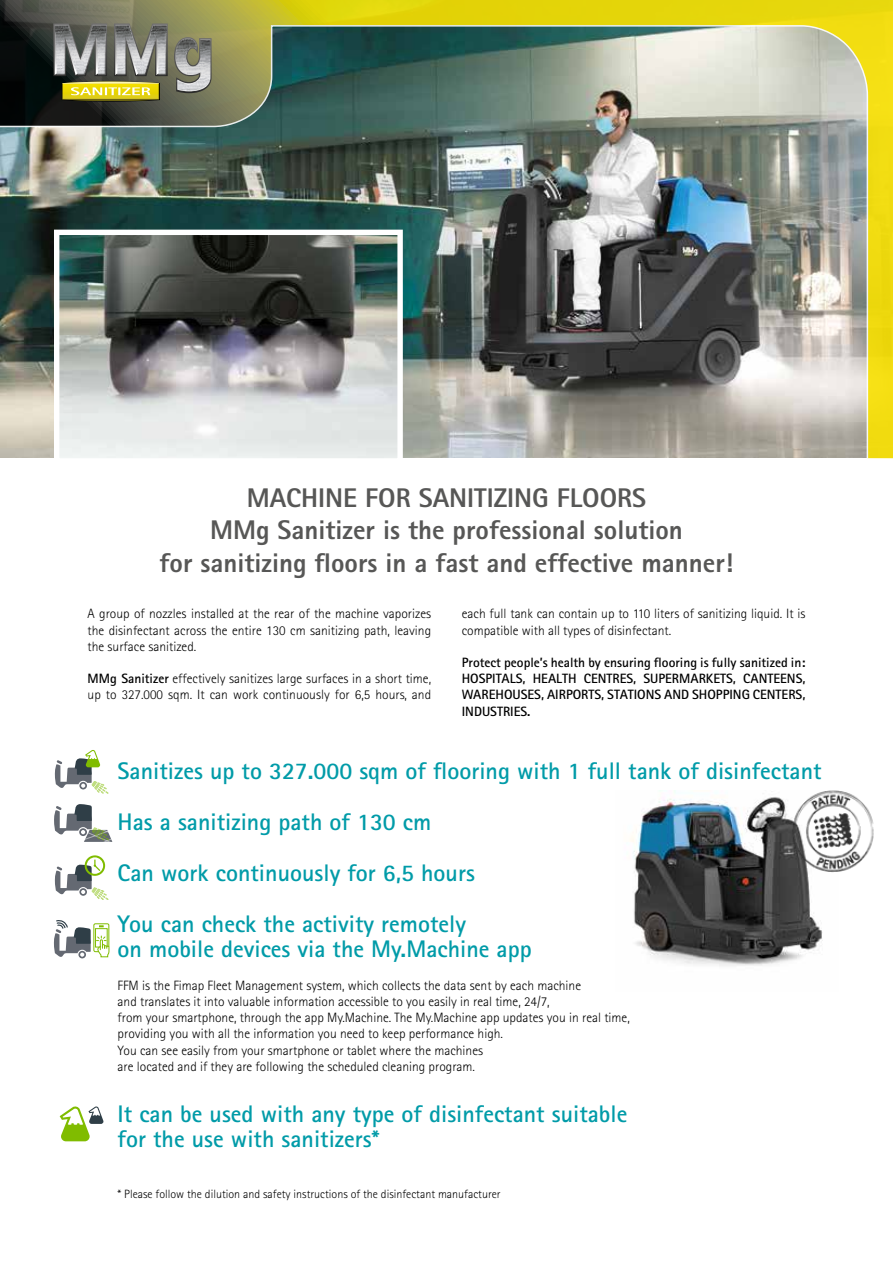
<style>
.page{position:relative;width:893px;height:1263px;background:#fff}
.page>*{position:absolute;margin:0;border:0;box-sizing:border-box;transform-origin:0 0}
.t1{font:800 27px/32.4px "Rotis Sans Serif";color:#575756;text-align:center}
.t2{font:700 24px/51px "Rotis Sans Serif";color:#009ba8}
.t3{font:300 13.5px/16.2px "Rotis Sans Serif";color:#000}
.t4{font:700 13.5px/16.2px "Rotis Sans Serif";color:#000;text-align:justify}
.t5{font:300 12px "Rotis Sans Serif";color:#000}
.s1{font-weight:700}
</style>
<div class="page">
<img style="left:630px;top:791px;width:193px;height:175px">
<img style="left:0;top:0;width:893px;height:459px">
<img style="left:60px;top:236px;width:337px;height:222px">
<div style="left:54px;top:230px;width:349px;height:234px;border:5px solid #fff"></div>
<svg style="left:53px;top:98px;width:115px;height:4px"></svg>
<img style="left:43px;top:14px;width:92px;height:84px">
<img style="left:135px;top:14px;width:84px;height:84px">
<svg style="left:54px;top:920px;width:56px;height:38px"></svg>
<svg style="left:55px;top:750px;width:53px;height:43px"></svg>
<svg style="left:60px;top:1106px;width:43px;height:35px"></svg>
<svg style="left:54px;top:804px;width:59px;height:38px"></svg>
<svg style="left:55px;top:855px;width:53px;height:45px"></svg>
<img style="left:791px;top:790px;width:83px;height:84px">
<h1 class="t1" style="left:160px;top:481px;width:575px">MACHINE FOR SANITIZING FLOORS<br>MMg Sanitizer is the professional solution<br>for sanitizing floors in a fast and effective manner!</h1>
<p class="t3" style="left:88px;top:606px;width:345px;text-align:justify">A group of nozzles installed at the rear of the machine vaporizes the disinfectant across the entire 130 cm sanitizing path, leaving the surface sanitized.</p>
<p class="t3" style="left:88px;top:670px;width:345px"><span class="s1">MMg Sanitizer</span> effectively sanitizes large surfaces in a short time, up to 327.000 sqm. It can work continuously for 6,5 hours, and</p>
<p class="t3" style="left:462px;top:606px;width:345px">each full tank can contain up to 110 liters of sanitizing liquid. It is compatible with all types of disinfectant.</p>
<p class="t4" style="left:462px;top:654px;width:345px">Protect people’s health by ensuring flooring is fully sanitized in:<br>HOSPITALS, HEALTH CENTRES, SUPERMARKETS, CANTEENS, WAREHOUSES, AIRPORTS, STATIONS AND SHOPPING CENTERS, INDUSTRIES.</p>
<h2 class="t2" style="left:118px;top:745px;width:705px">Sanitizes up to 327.000 sqm of flooring with 1 full tank of disinfectant Has a sanitizing path of 130 cm<br>Can work continuously for 6,5 hours<br>You can check the activity remotely</h2>
<h2 class="t2" style="left:118px;top:923px;width:416px">on mobile devices via the My.Machine app</h2>
<p class="t3" style="left:118px;top:977px;width:514px">FFM is the Fimap Fleet Management system, which collects the data sent by each machine<br>and translates it into valuable information accessible to you easily in real time, 24/7,<br>from your smartphone, through the app My.Machine. The My.Machine app updates you in real time, providing you with all the information you need to keep performance high.<br>You can see easily from your smartphone or tablet where the machines<br>are located and if they are following the scheduled cleaning program.</p>
<h2 class="t2" style="left:118px;top:1100px;width:511px;line-height:25.5px">It can be used with any type of disinfectant suitable for the use with sanitizers*</h2>
<p class="t5" style="left:118px;top:1187px;width:385px">* Please follow the dilution and safety instructions of the disinfectant manufacturer</p>
</div>
